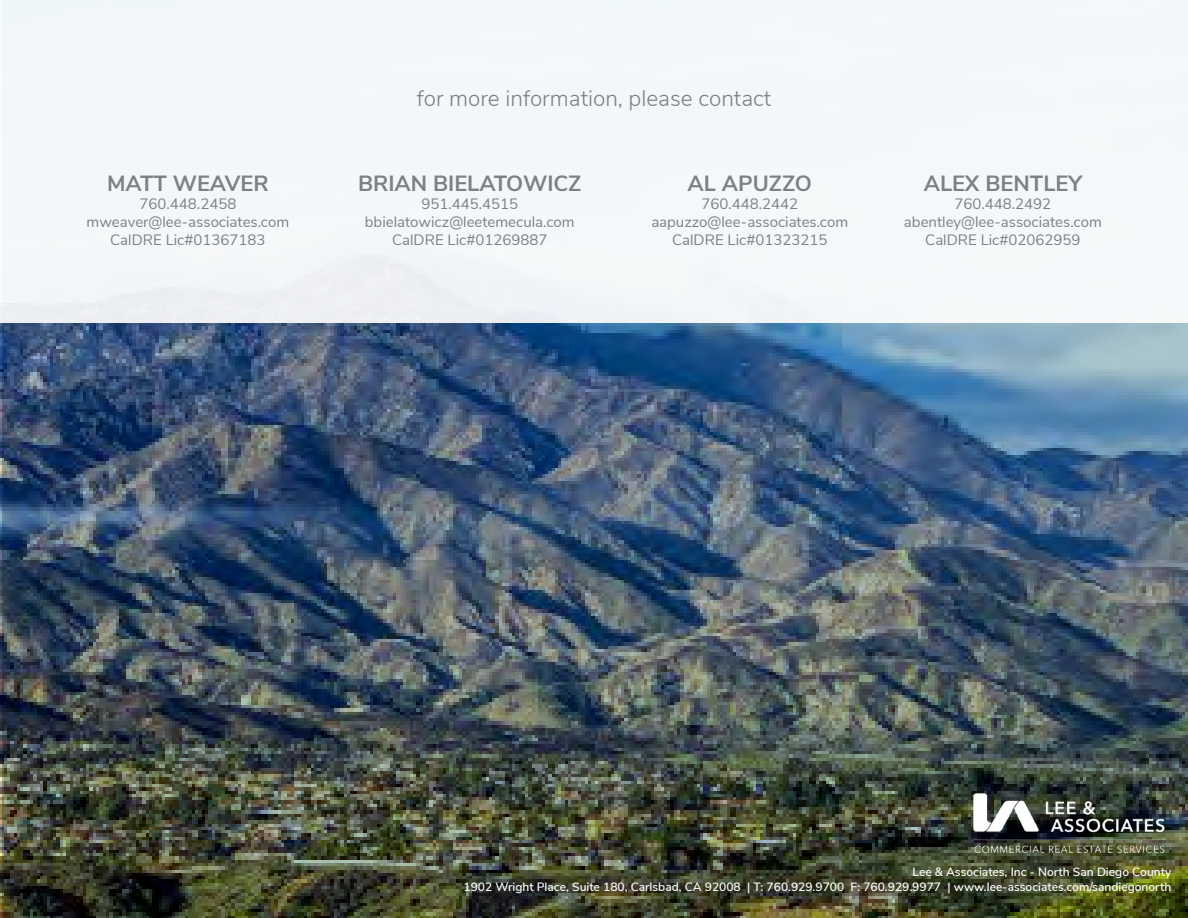
<style>
.page{position:relative;width:1188px;height:918px;background:#fff}
.page>*{position:absolute;margin:0;border:0;box-sizing:border-box;transform-origin:0 0}
.t1{font:300 22.5px "Nunito Sans";color:#7e8083}
.t2{font:700 21.9px "Nunito Sans";color:#7e8083}
.t3{font:15px/18px "Nunito Sans";color:#7e8083;text-align:center}
.t4{font:600 12px/14.4px "Nunito Sans";color:#fff;text-align:right}
</style>
<div class="page">
<img style="left:2px;top:322px;width:1186px;height:596px">
<div style="left:0;top:0;width:1188px;height:322px;background:#f3f7fa"></div>
<img style="left:970px;top:791px;width:201px;height:65px">
<h2 class="t2" style="left:107px;top:168px;width:163px">MATT WEAVER</h2>
<p class="t3" style="left:87px;top:194px;width:204px">760.448.2458 mweaver@lee-associates.com<br>CalDRE Lic#01367183</p>
<h1 class="t1" style="left:417px;top:81px;width:356px">for more information, please contact</h1>
<h2 class="t2" style="left:358px;top:168px;width:225px">BRIAN BIELATOWICZ</h2>
<p class="t3" style="left:365px;top:194px;width:211px">951.445.4515 bbielatowicz@leetemecula.com<br>CalDRE Lic#01269887</p>
<h2 class="t2" style="left:688px;top:168px;width:126px">AL APUZZO</h2>
<p class="t3" style="left:651px;top:194px;width:198px">760.448.2442 aapuzzo@lee-associates.com<br>CalDRE Lic#01323215</p>
<h2 class="t2" style="left:924px;top:168px;width:160px">ALEX BENTLEY</h2>
<p class="t3" style="left:904px;top:194px;width:199px">760.448.2492 abentley@lee-associates.com<br>CalDRE Lic#02062959</p>
<p class="t4" style="left:464px;top:864px;width:709px">Lee &amp; Associates, Inc - North San Diego County<br>1902 Wright Place, Suite 180, Carlsbad, CA 92008 | T: 760.929.9700 F: 760.929.9977 | www.lee-associates.com/sandiegonorth</p>
</div>
